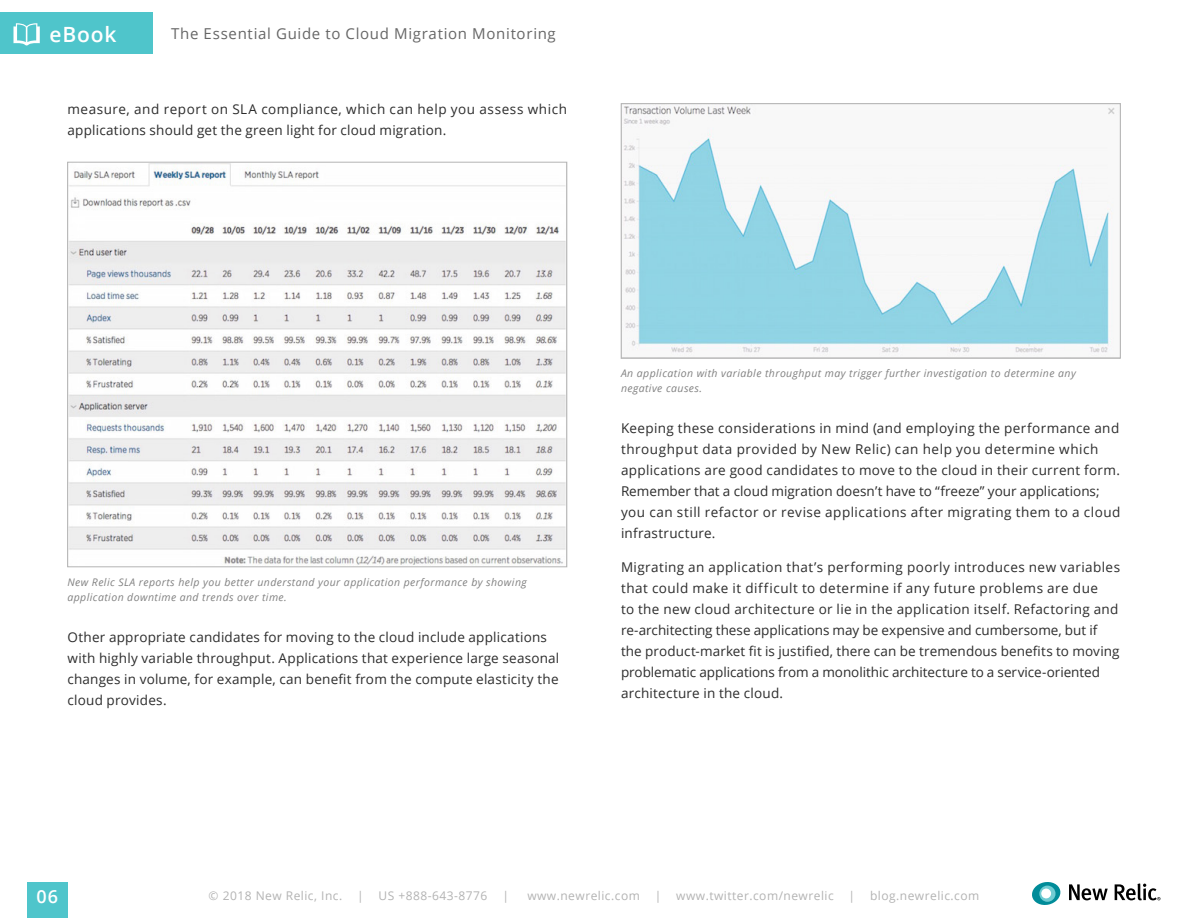
<style>
.page{position:relative;width:1188px;height:918px;background:#fff}
.page>*{position:absolute;margin:0;border:0;box-sizing:border-box;transform-origin:0 0}
.t1{font:600 21px "Open Sans";letter-spacing:.04em;color:#fff}
.t2{font:600 18px "Open Sans";color:#fff}
.t3{font:15px "Open Sans";letter-spacing:.045em;color:#666}
.Body_Copy{font:13.5px/21px "Open Sans";letter-spacing:.02em;color:#2c2c2c}
.t4{font:12px "Open Sans";letter-spacing:.04em;color:#b3b3b3}
.Footer2{font:italic 10.5px/15px "Open Sans";letter-spacing:.04em;color:#828282}
</style>
<div class="page">
<div style="left:0;top:13px;width:153px;height:41px;background:#4fc5cb"></div>
<svg style="left:14px;top:23px;width:26px;height:23px"></svg>
<svg style="left:1069px;top:884px;width:39px;height:16px"></svg>
<svg style="left:1115px;top:883px;width:46px;height:17px"></svg>
<svg style="left:1032px;top:882px;width:29px;height:22px"></svg>
<div style="left:27px;top:882px;width:41px;height:36px;background:#4fc5cb"></div>
<img style="left:70px;top:164px;width:495px;height:401px">
<img style="left:623px;top:106px;width:492px;height:249px">
<div style="left:621px;top:104px;width:499px;height:254px;border:1px solid #b4b4b4"></div>
<h1 class="t1" style="left:50px;top:20px;width:68px">eBook</h1>
<p class="t3" style="left:171px;top:24px;width:386px">The Essential Guide to Cloud Migration Monitoring</p>
<p class="Body_Copy" style="left:68px;top:98px;width:501px">measure, and report on SLA compliance, which can help you assess which applications should get the green light for cloud migration.</p>
<p class="Footer2" style="left:68px;top:575px;width:461px">New Relic SLA reports help you better understand your application performance by showing application downtime and trends over time.</p>
<p class="Body_Copy" style="left:68px;top:626px;width:493px">Other appropriate candidates for moving to the cloud include applications with highly variable throughput. Applications that experience large seasonal changes in volume, for example, can benefit from the compute elasticity the cloud provides.</p>
<p class="Footer2" style="left:621px;top:365px;width:456px">An application with variable throughput may trigger further investigation to determine any negative causes.</p>
<p class="Body_Copy" style="left:621px;top:417px;width:501px">Keeping these considerations in mind (and employing the performance and throughput data provided by New Relic) can help you determine which applications are good candidates to move to the cloud in their current form.<br>Remember that a cloud migration doesn’t have to “freeze” your applications; you can still refactor or revise applications after migrating them to a cloud infrastructure.</p>
<p class="Body_Copy" style="left:621px;top:556px;width:501px">Migrating an application that’s performing poorly introduces new variables that could make it difficult to determine if any future problems are due<br>to the new cloud architecture or lie in the application itself. Refactoring and re-architecting these applications may be expensive and cumbersome, but if the product-market fit is justified, there can be tremendous benefits to moving problematic applications from a monolithic architecture to a service-oriented architecture in the cloud.</p>
<h2 class="t2" style="left:36px;top:884px;width:23px">06</h2>
<p class="t4" style="left:209px;top:888px;width:302px">© 2018 New Relic, Inc. | US +888-643-8776 |</p>
<p class="t4" style="left:527px;top:888px;width:454px">www.newrelic.com | www.twitter.com/newrelic | blog.newrelic.com</p>
</div>
